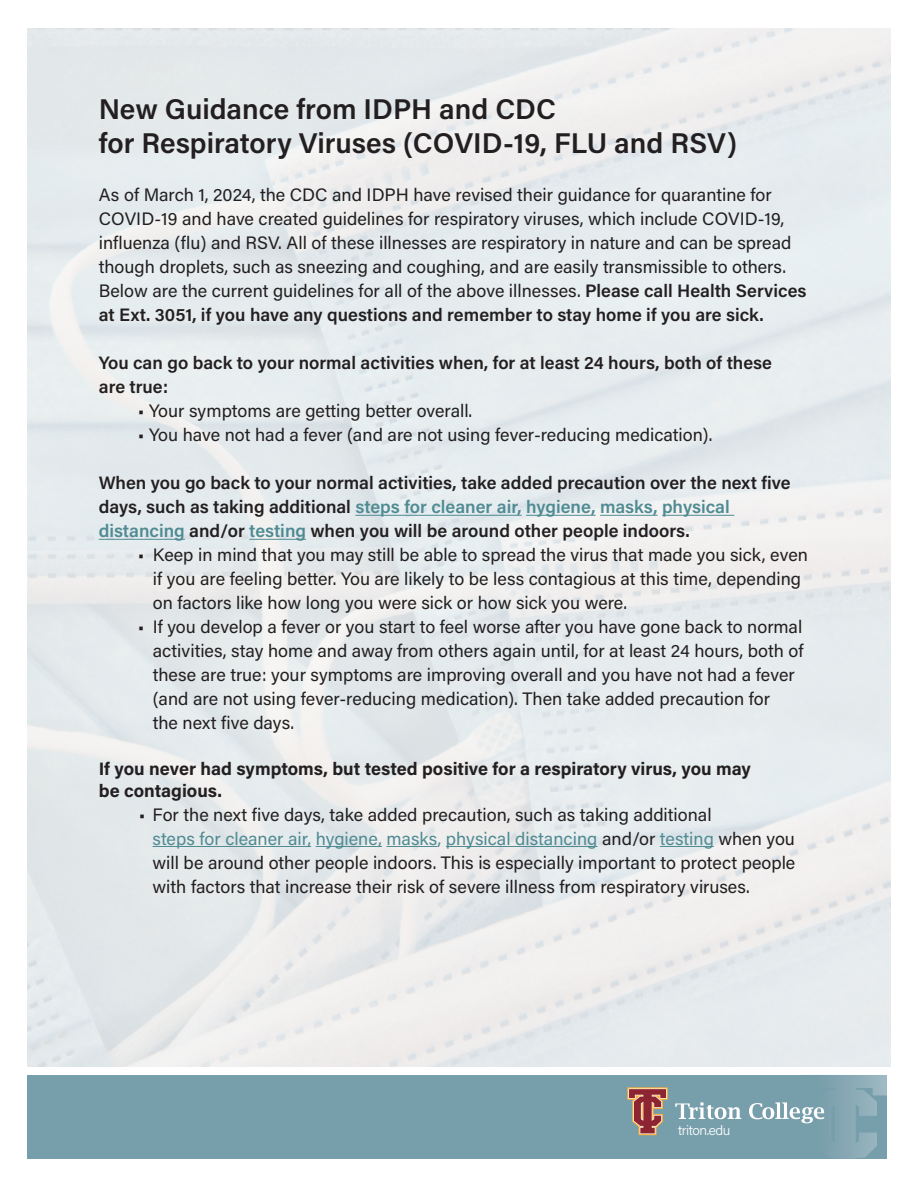
<style>
.page{position:relative;width:918px;height:1188px;background:#fff}
.page>*{position:absolute;margin:0;border:0;box-sizing:border-box;transform-origin:0 0}
.t1{font:600 28.5px/34.2px "Acumin Pro";color:#231f20}
.t2{font:18px/24px "Acumin Pro";color:#231f20}
.t3{font:600 18px/24px "Acumin Pro";color:#231f20}
.t4{font:700 18px/21.6px "Acumin Pro";color:#231f20}
.t5{font:300 13.65px "Acumin Pro";letter-spacing:-.035em;color:#fff}
.s1{font-weight:600}
.s2{color:#4f8b93}
</style>
<div class="page">
<div style="left:27px;top:1075px;width:860px;height:84px;background:#779eab"></div>
<svg style="left:627px;top:1087px;width:41px;height:48px"></svg>
<svg style="left:675px;top:1102px;width:66px;height:17px"></svg>
<svg style="left:749px;top:1075px;width:138px;height:84px"></svg>
<hr style="left:355px;top:515px;width:167px;height:1px;background:#4f8b93">
<hr style="left:526px;top:515px;width:70px;height:1px;background:#4f8b93">
<hr style="left:600px;top:515px;width:58px;height:1px;background:#4f8b93">
<hr style="left:662px;top:515px;width:72px;height:1px;background:#4f8b93">
<hr style="left:99px;top:539px;width:86px;height:1px;background:#4f8b93">
<hr style="left:249px;top:539px;width:57px;height:1px;background:#4f8b93">
<hr style="left:153px;top:846px;width:158px;height:1px;background:#4f8b93">
<hr style="left:316px;top:846px;width:66px;height:1px;background:#4f8b93">
<hr style="left:387px;top:846px;width:51px;height:1px;background:#4f8b93">
<hr style="left:446px;top:846px;width:151px;height:1px;background:#4f8b93">
<hr style="left:660px;top:846px;width:54px;height:1px;background:#4f8b93">
<h1 class="t1" style="left:99px;top:91px;width:640px">New Guidance from IDPH and CDC<br>for Respiratory Viruses (COVID-19, FLU and RSV)</h1>
<p class="t2" style="left:99px;top:182px;width:709px">As of March 1, 2024, the CDC and IDPH have revised their guidance for quarantine for COVID-19 and have created guidelines for respiratory viruses, which include COVID-19, influenza (flu) and RSV. All of these illnesses are respiratory in nature and can be spread though droplets, such as sneezing and coughing, and are easily transmissible to others.<br>Below are the current guidelines for all of the above illnesses. <span class="s1">Please call Health Services at Ext. 3051, if you have any questions and remember to stay home if you are sick.</span></p>
<p class="t3" style="left:99px;top:350px;width:675px">You can go back to your normal activities when, for at least 24 hours, both of these are true:</p>
<p class="t2" style="left:138px;top:398px;width:336px">• Your symptoms are getting better overall.</p>
<p class="t2" style="left:138px;top:422px;width:576px">• You have not had a fever (and are not using fever-reducing medication).</p>
<p class="t3" style="left:99px;top:470px;width:693px">When you go back to your normal activities, take added precaution over the next five days, such as taking additional <span class="s2">steps for cleaner air, hygiene, masks, physical distancing</span> and/or <span class="s2">testing</span> when you will be around other people indoors.</p>
<p class="t2" style="left:153px;top:542px;width:657px;text-indent:-15px">• Keep in mind that you may still be able to spread the virus that made you sick, even if you are feeling better. You are likely to be less contagious at this time, depending on factors like how long you were sick or how sick you were.</p>
<p class="t2" style="left:153px;top:614px;width:652px;text-indent:-15px">• If you develop a fever or you start to feel worse after you have gone back to normal activities, stay home and away from others again until, for at least 24 hours, both of these are true: your symptoms are improving overall and you have not had a fever (and are not using fever-reducing medication). Then take added precaution for<br>the next five days.</p>
<p class="t4" style="left:99px;top:757px;width:654px">If you never had symptoms, but tested positive for a respiratory virus, you may be contagious.</p>
<p class="t2" style="left:153px;top:802px;width:644px;text-indent:-14px">• For the next five days, take added precaution, such as taking additional<br><span class="s2">steps for cleaner air, hygiene, masks, physical distancing</span> and/or <span class="s2">testing</span> when you will be around other people indoors. This is especially important to protect people with factors that increase their risk of severe illness from respiratory viruses.</p>
<p class="t5" style="left:678px;top:1121px;width:54px">triton.edu</p>
</div>
